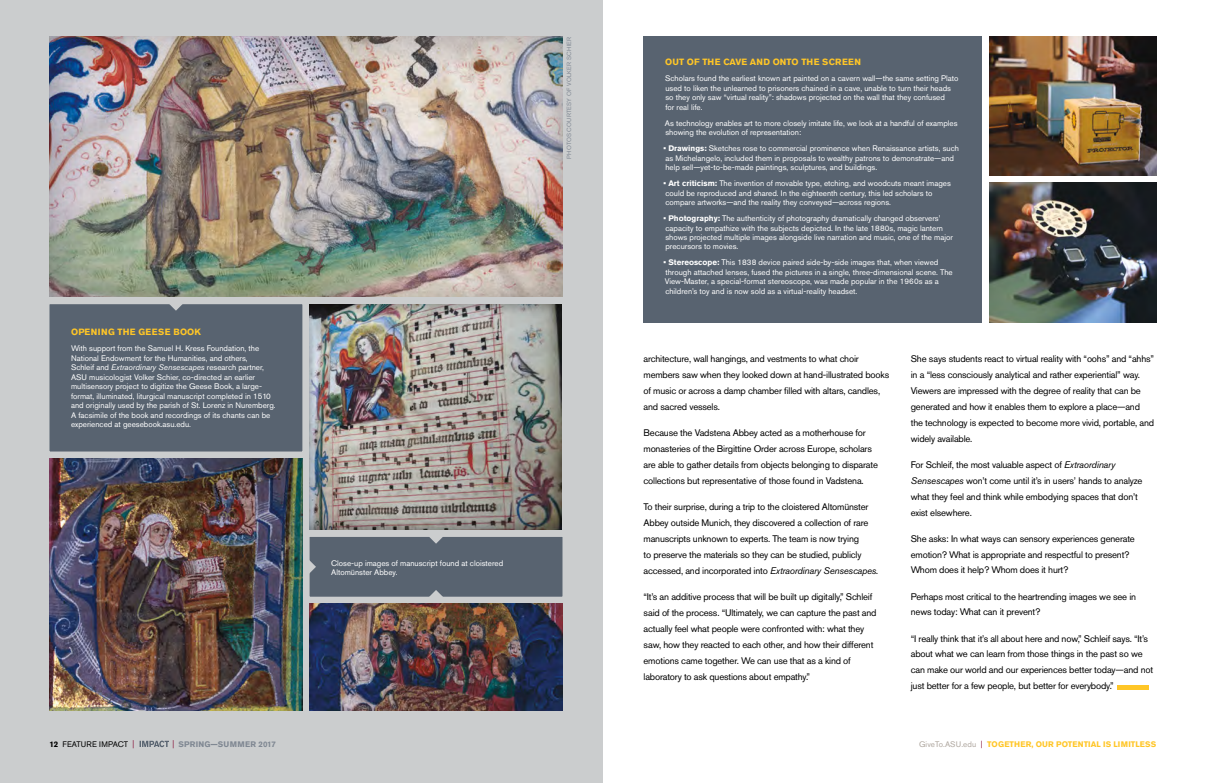
<style>
.page{position:relative;width:1206px;height:783px;background:#fff}
.page>*{position:absolute;margin:0;border:0;box-sizing:border-box;transform-origin:0 0}
.t1{font:9.5px/16px "Akzidenz Grotesk Pro";letter-spacing:-.02em;color:#000}
.t2{font:700 9px "Akzidenz Grotesk Pro";letter-spacing:.01em;color:#ffc627}
.t3{font:700 9px "Akzidenz Grotesk Pro";letter-spacing:.05em;color:#ffc627}
.t4{font:8px/9.5px "Akzidenz Grotesk Pro";color:#fff}
.t5{font:700 8px "Akzidenz Grotesk Pro";color:#ffc627}
.t6{font:700 8px "Akzidenz Grotesk Pro";letter-spacing:.04em;color:#808893}
.t7{font:8px "Akzidenz Grotesk Pro";color:#000}
.t8{font:6px "Akzidenz Grotesk Pro";letter-spacing:.04em;color:#808893}
.s1{font-style:italic}
.s2{font-weight:700}
.s3{font-size:8.8px;color:#8c1d40}
.s4{font-weight:400;font-size:8.8px;color:#8c1d40}
.s5{font-weight:400;color:#afa79f}
.s6{font-weight:400;color:#8c1d40}
</style>
<div class="page">
<div style="left:0;top:0;width:603px;height:783px;background:#cbcdce"></div>
<div style="left:1117px;top:685px;width:32px;height:5px;background:#ffc627"></div>
<div style="left:644px;top:36px;width:338px;height:286px;background:#586370"></div>
<img style="left:989px;top:183px;width:167px;height:139px">
<img style="left:989px;top:36px;width:167px;height:139px">
<svg style="left:140px;top:741px;width:29px;height:6px"></svg>
<div style="left:49px;top:304px;width:254px;height:158px;background:#586370"></div>
<svg style="left:169px;top:304px;width:14px;height:7px"></svg>
<div style="left:49px;top:36px;width:514px;height:262px;background:#000;opacity:.25"></div>
<svg style="left:302px;top:526px;width:261px;height:82px"></svg>
<div style="left:309px;top:304px;width:254px;height:227px;background:#000;opacity:.44"></div>
<img style="left:310px;top:604px;width:252px;height:107px">
<img style="left:50px;top:459px;width:252px;height:252px">
<p class="t8" style="left:565px;top:159px;width:124px;rotate:-90deg">PHOTOS COURTESY OF VOLKER SCHIER</p>
<p class="t3" style="left:71px;top:326px;width:131px">OPENING THE GEESE BOOK</p>
<p class="t4" style="left:71px;top:344px;width:206px">With support from the Samuel H. Kress Foundation, the National Endowment for the Humanities, and others,<br>Schleif and <span class="s1">Extraordinary Sensescapes</span> research partner, ASU musicologist Volker Schier, co-directed an earlier multisensory project to digitize the Geese Book, a large&shy;format, illuminated, liturgical manuscript completed in 1510 and originally used by the parish of St. Lorenz in Nuremberg.<br>A facsimile of the book and recordings of its chants can be experienced at geesebook.asu.edu.</p>
<p class="t4" style="left:331px;top:558px;width:174px">Close-up images of manuscript found at cloistered<br>Altomünster Abbey.</p>
<p class="t7" style="left:50px;top:739px;width:86px"><span class="s2">12</span> FEATURE IMPACT <span class="s3">|</span></p>
<p class="t6" style="left:173px;top:739px;width:105px"><span class="s4">|</span> SPRING—SUMMER 2017</p>
<p class="t2" style="left:665px;top:56px;width:197px">OUT OF THE CAVE AND ONTO THE SCREEN</p>
<p class="t4" style="left:665px;top:73px;width:295px">Scholars found the earliest known art painted on a cavern wall—the same setting Plato used to liken the unlearned to prisoners chained in a cave, unable to turn their heads so they only saw “virtual reality”: shadows projected on the wall that they confused<br>for real life.</p>
<p class="t4" style="left:665px;top:118px;width:294px">As technology enables art to more closely imitate life, we look at a handful of examples showing the evolution of representation:</p>
<p class="t4" style="left:663px;top:143px;width:297px"><span class="s2">• Drawings:</span> Sketches rose to commercial prominence when Renaissance artists, such as Michelangelo, included them in proposals to wealthy patrons to demonstrate—and help sell—yet-to-be-made paintings, sculptures, and buildings.</p>
<p class="t4" style="left:663px;top:178px;width:289px"><span class="s2">• Art criticism:</span> The invention of movable type, etching, and woodcuts meant images could be reproduced and shared. In the eighteenth century, this led scholars to compare artworks—and the reality they conveyed—across regions.</p>
<p class="t4" style="left:663px;top:213px;width:291px"><span class="s2">• Photography:</span> The authenticity of photography dramatically changed observers’ capacity to empathize with the subjects depicted. In the late 1880s, magic lantern shows projected multiple images alongside live narration and music, one of the major precursors to movies.</p>
<p class="t4" style="left:663px;top:258px;width:291px"><span class="s2">• Stereoscope:</span> This 1838 device paired side-by-side images that, when viewed through attached lenses, fused the pictures in a single, three-dimensional scene. The View-Master, a special-format stereoscope, was made popular in the 1960s as a children’s toy and is now sold as a virtual-reality headset.</p>
<p class="t1" style="left:644px;top:350px;width:247px">architecture, wall hangings, and vestments to what choir members saw when they looked down at hand-illustrated books of music or across a damp chamber filled with altars, candles, and sacred vessels.</p>
<p class="t1" style="left:644px;top:424px;width:236px">Because the Vadstena Abbey acted as a motherhouse for monasteries of the Birgittine Order across Europe, scholars are able to gather details from objects belonging to disparate collections but representative of those found in Vadstena.</p>
<p class="t1" style="left:644px;top:498px;width:236px">To their surprise, during a trip to the cloistered Altomünster Abbey outside Munich, they discovered a collection of rare manuscripts unknown to experts. The team is now trying<br>to preserve the materials so they can be studied, publicly accessed, and incorporated into <span class="s1">Extraordinary Sensescapes.</span></p>
<p class="t1" style="left:644px;top:588px;width:235px">“It’s an additive process that will be built up digitally,” Schleif said of the process. “Ultimately, we can capture the past and actually feel what people were confronted with: what they saw, how they reacted to each other, and how their different emotions came together. We can use that as a kind of laboratory to ask questions about empathy.”</p>
<p class="t1" style="left:911px;top:350px;width:245px">She says students react to virtual reality with “oohs” and “ahhs” in a “less consciously analytical and rather experiential” way.<br>Viewers are impressed with the degree of reality that can be generated and how it enables them to explore a place—and the technology is expected to become more vivid, portable, and widely available.</p>
<p class="t1" style="left:911px;top:456px;width:233px">For Schleif, the most valuable aspect of <span class="s1">Extraordinary Sensescapes</span> won’t come until it’s in users’ hands to analyze what they feel and think while embodying spaces that don’t exist elsewhere.</p>
<p class="t1" style="left:911px;top:530px;width:226px">She asks: In what ways can sensory experiences generate emotion? What is appropriate and respectful to present?<br>Whom does it help? Whom does it hurt?</p>
<p class="t1" style="left:911px;top:588px;width:227px">Perhaps most critical to the heartrending images we see in news today: What can it prevent?</p>
<p class="t1" style="left:911px;top:630px;width:244px">“I really think that it’s all about here and now,” Schleif says. “It’s about what we can learn from those things in the past so we can make our world and our experiences better today—and not just better for a few people, but better for everybody.”</p>
<p class="t5" style="left:919px;top:739px;width:239px"><span class="s5">GiveTo.ASU.edu</span> <span class="s6">|</span> TOGETHER, OUR POTENTIAL IS LIMITLESS</p>
</div>
